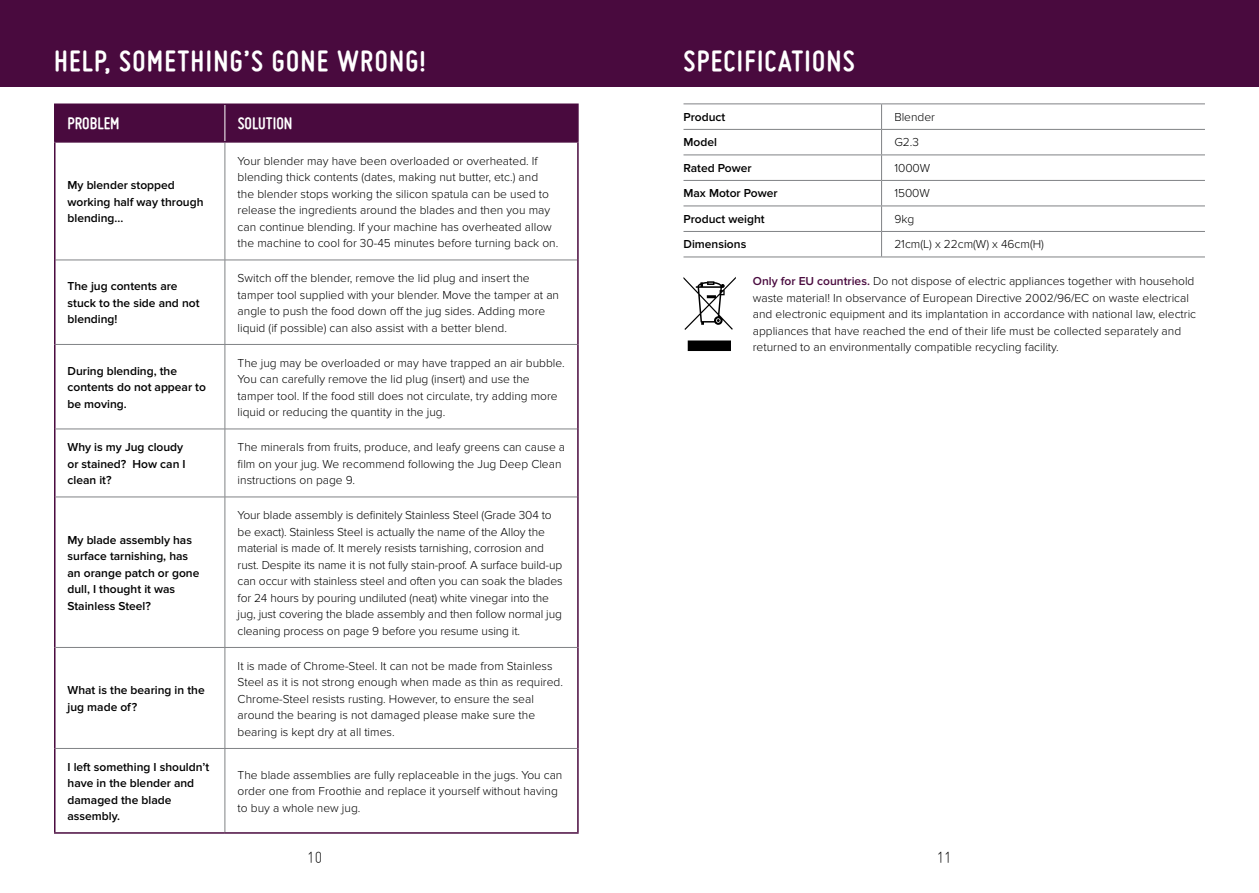
<style>
.page{position:relative;width:1259px;height:893px;background:#fff}
.page>*{position:absolute;margin:0;border:0;box-sizing:border-box;transform-origin:0 0}
.t1{font:700 31.5px "Miso";letter-spacing:.04em;color:#fff}
.t2{font:700 18px "Miso";color:#fff}
.t3{font:300 18px "Miso";color:#000}
.t4{font:300 12px/16.5px "Proxima Nova";color:#000}
.t5{font:600 12px/16.5px "Proxima Nova";color:#000}
.s1{font-weight:600;color:#490a3e}
</style>
<div class="page">
<div style="left:0;top:0;width:1259px;height:87px;background:#490a3e"></div>
<div style="left:56px;top:105px;width:521px;height:36px;background:#490a3e"></div>
<hr style="left:225px;top:143px;width:1px;height:117px;background:#808285">
<hr style="left:56px;top:260px;width:169px;height:1px;background:#808285">
<hr style="left:225px;top:260px;width:352px;height:1px;background:#808285">
<hr style="left:225px;top:260px;width:1px;height:84px;background:#808285">
<hr style="left:56px;top:344px;width:169px;height:1px;background:#808285">
<hr style="left:225px;top:344px;width:352px;height:1px;background:#808285">
<hr style="left:225px;top:345px;width:1px;height:84px;background:#808285">
<hr style="left:225px;top:429px;width:1px;height:68px;background:#808285">
<hr style="left:225px;top:497px;width:1px;height:150px;background:#808285">
<hr style="left:225px;top:648px;width:1px;height:100px;background:#808285">
<hr style="left:56px;top:748px;width:169px;height:1px;background:#808285">
<hr style="left:225px;top:748px;width:352px;height:1px;background:#808285">
<hr style="left:225px;top:749px;width:1px;height:83px;background:#808285">
<hr style="left:225px;top:105px;width:1px;height:36px;background:#fff">
<hr style="left:54px;top:105px;width:2px;height:36px;background:#490a3e">
<hr style="left:54px;top:104px;width:171px;height:1px;background:#490a3e">
<hr style="left:54px;top:141px;width:171px;height:2px;background:#490a3e">
<hr style="left:225px;top:104px;width:353px;height:1px;background:#490a3e">
<hr style="left:577px;top:105px;width:1px;height:36px;background:#490a3e">
<hr style="left:225px;top:141px;width:353px;height:2px;background:#490a3e">
<hr style="left:54px;top:143px;width:2px;height:117px;background:#490a3e">
<hr style="left:54px;top:260px;width:2px;height:84px;background:#490a3e">
<hr style="left:577px;top:143px;width:1px;height:117px;background:#490a3e">
<hr style="left:577px;top:260px;width:1px;height:84px;background:#490a3e">
<hr style="left:54px;top:344px;width:2px;height:85px;background:#490a3e">
<hr style="left:577px;top:344px;width:1px;height:85px;background:#490a3e">
<hr style="left:54px;top:429px;width:2px;height:68px;background:#490a3e">
<hr style="left:577px;top:429px;width:1px;height:68px;background:#490a3e">
<hr style="left:54px;top:497px;width:2px;height:150px;background:#490a3e">
<hr style="left:577px;top:497px;width:1px;height:150px;background:#490a3e">
<hr style="left:54px;top:647px;width:2px;height:101px;background:#490a3e">
<hr style="left:577px;top:647px;width:1px;height:101px;background:#490a3e">
<hr style="left:54px;top:748px;width:2px;height:84px;background:#490a3e">
<hr style="left:54px;top:832px;width:171px;height:2px;background:#490a3e">
<hr style="left:577px;top:748px;width:1px;height:84px;background:#490a3e">
<hr style="left:225px;top:832px;width:353px;height:2px;background:#490a3e">
<hr style="left:56px;top:429px;width:169px;height:1px;background:#808285">
<hr style="left:225px;top:429px;width:352px;height:1px;background:#808285">
<hr style="left:56px;top:497px;width:169px;height:1px;background:#808285">
<hr style="left:225px;top:497px;width:352px;height:1px;background:#808285">
<hr style="left:56px;top:647px;width:169px;height:1px;background:#808285">
<hr style="left:225px;top:647px;width:352px;height:1px;background:#808285">
<hr style="left:683px;top:104px;width:198px;height:1px;background:#808285">
<hr style="left:881px;top:104px;width:324px;height:1px;background:#808285">
<hr style="left:683px;top:129px;width:198px;height:1px;background:#808285">
<hr style="left:881px;top:129px;width:324px;height:1px;background:#808285">
<hr style="left:683px;top:155px;width:198px;height:1px;background:#808285">
<hr style="left:881px;top:155px;width:324px;height:1px;background:#808285">
<hr style="left:683px;top:180px;width:198px;height:1px;background:#808285">
<hr style="left:881px;top:180px;width:324px;height:1px;background:#808285">
<hr style="left:683px;top:206px;width:198px;height:1px;background:#808285">
<hr style="left:881px;top:206px;width:324px;height:1px;background:#808285">
<hr style="left:683px;top:231px;width:198px;height:1px;background:#808285">
<hr style="left:881px;top:231px;width:324px;height:1px;background:#808285">
<svg style="left:881px;top:104px;width:1px;height:153px"></svg>
<hr style="left:683px;top:257px;width:198px;height:1px;background:#808285">
<hr style="left:881px;top:257px;width:324px;height:1px;background:#808285">
<svg style="left:683px;top:277px;width:53px;height:74px"></svg>
<h1 class="t1" style="left:54px;top:43px;width:373px">HELP, SOMETHING’S GONE WRONG!</h1>
<h2 class="t2" style="left:68px;top:113px;width:54px">PROBLEM</h2>
<h2 class="t2" style="left:238px;top:113px;width:56px">SOLUTION</h2>
<p class="t5" style="left:68px;top:177px;width:137px">My blender stopped working half way through blending...</p>
<p class="t4" style="left:238px;top:153px;width:322px">Your blender may have been overloaded or overheated. If blending thick contents (dates, making nut butter, etc.) and<br>the blender stops working the silicon spatula can be used to release the ingredients around the blades and then you may can continue blending. If your machine has overheated allow the machine to cool for 30-45 minutes before turning back on.</p>
<p class="t5" style="left:68px;top:278px;width:133px">The jug contents are stuck to the side and not blending!</p>
<p class="t4" style="left:238px;top:270px;width:323px">Switch off the blender, remove the lid plug and insert the tamper tool supplied with your blender. Move the tamper at an angle to push the food down off the jug sides. Adding more liquid (if possible) can also assist with a better blend.</p>
<p class="t5" style="left:68px;top:363px;width:140px">During blending, the contents do not appear to be moving.</p>
<p class="t4" style="left:238px;top:355px;width:329px">The jug may be overloaded or may have trapped an air bubble.<br>You can carefully remove the lid plug (insert) and use the tamper tool. If the food still does not circulate, try adding more liquid or reducing the quantity in the jug.</p>
<p class="t5" style="left:68px;top:439px;width:120px">Why is my Jug cloudy or stained? How can I clean it?</p>
<p class="t4" style="left:238px;top:439px;width:329px">The minerals from fruits, produce, and leafy greens can cause a film on your jug. We recommend following the Jug Deep Clean instructions on page 9.</p>
<p class="t5" style="left:68px;top:532px;width:133px">My blade assembly has surface tarnishing, has an orange patch or gone dull, I thought it was<br>Stainless Steel?</p>
<p class="t5" style="left:68px;top:682px;width:139px">What is the bearing in the jug made of?</p>
<p class="t4" style="left:238px;top:507px;width:326px">Your blade assembly is definitely Stainless Steel (Grade 304 to be exact). Stainless Steel is actually the name of the Alloy the material is made of. It merely resists tarnishing, corrosion and rust. Despite its name it is not fully stain-proof. A surface build-up can occur with stainless steel and often you can soak the blades for 24 hours by pouring undiluted (neat) white vinegar into the jug, just covering the blade assembly and then follow normal jug cleaning process on page 9 before you resume using it.</p>
<p class="t4" style="left:238px;top:658px;width:327px">It is made of Chrome-Steel. It can not be made from Stainless Steel as it is not strong enough when made as thin as required.<br>Chrome-Steel resists rusting. However, to ensure the seal around the bearing is not damaged please make sure the bearing is kept dry at all times.</p>
<p class="t5" style="left:68px;top:759px;width:143px">I left something I shouldn’t have in the blender and damaged the blade assembly.</p>
<p class="t4" style="left:238px;top:767px;width:326px">The blade assemblies are fully replaceable in the jugs. You can order one from Froothie and replace it yourself without having to buy a whole new jug.</p>
<h1 class="t1" style="left:683px;top:43px;width:173px">SPECIFICATIONS</h1>
<p class="t5" style="left:683px;top:109px;width:43px">Product</p>
<p class="t4" style="left:894px;top:109px;width:42px">Blender</p>
<p class="t5" style="left:683px;top:134px;width:35px">Model</p>
<p class="t4" style="left:894px;top:134px;width:26px">G2.3</p>
<p class="t5" style="left:683px;top:160px;width:70px">Rated Power</p>
<p class="t4" style="left:894px;top:160px;width:37px">1000W</p>
<p class="t5" style="left:683px;top:185px;width:96px">Max Motor Power</p>
<p class="t4" style="left:894px;top:185px;width:37px">1500W</p>
<p class="t5" style="left:683px;top:211px;width:83px">Product weight</p>
<p class="t4" style="left:894px;top:211px;width:21px">9kg</p>
<p class="t5" style="left:683px;top:236px;width:64px">Dimensions</p>
<p class="t4" style="left:894px;top:236px;width:151px">21cm(L) x 22cm(W) x 46cm(H)</p>
<p class="t4" style="left:753px;top:273px;width:445px"><span class="s1">Only for EU countries.</span> Do not dispose of electric appliances together with household waste material! In observance of European Directive 2002/96/EC on waste electrical and electronic equipment and its implantation in accordance with national law, electric appliances that have reached the end of their life must be collected separately and returned to an environmentally compatible recycling facility.</p>
<h2 class="t3" style="left:307px;top:847px;width:16px">10</h2>
<h2 class="t3" style="left:936px;top:847px;width:16px">11</h2>
</div>
